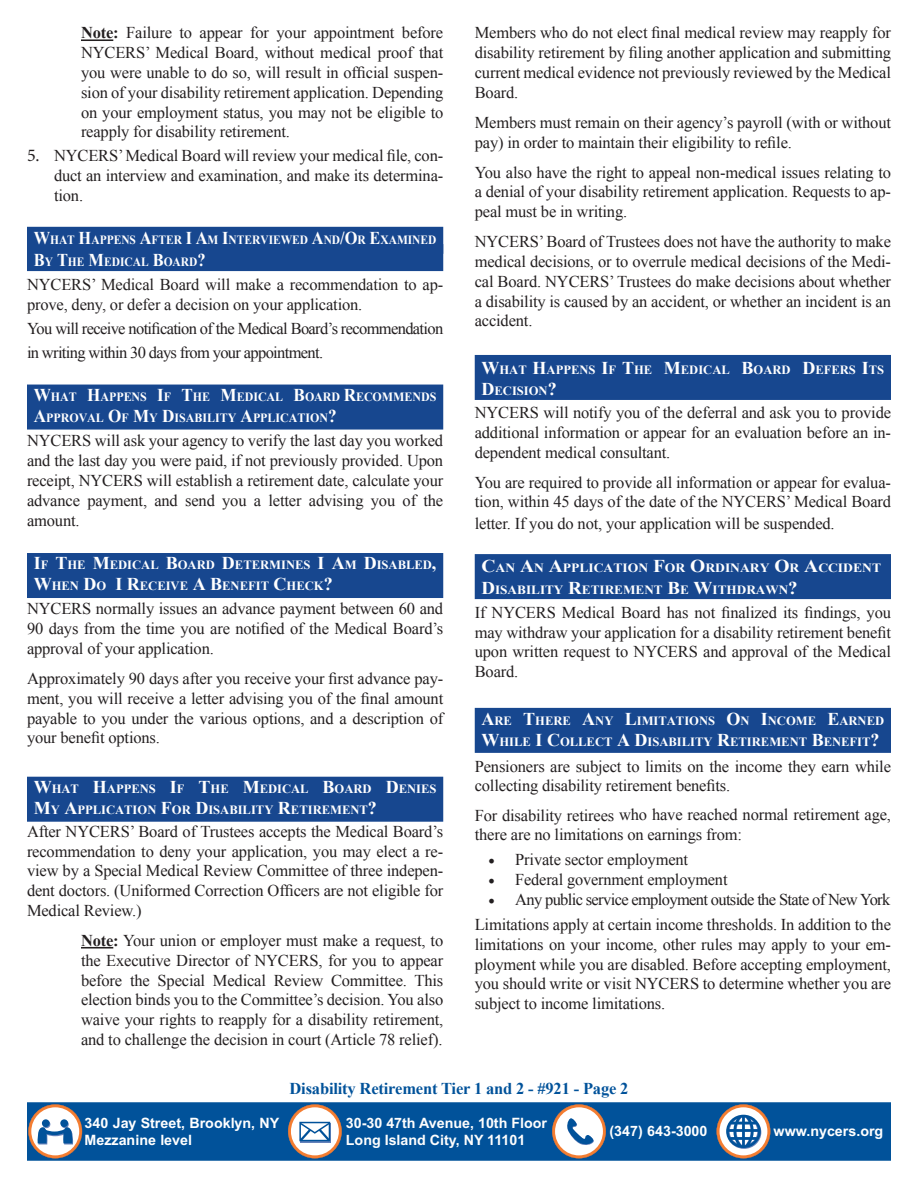
<style>
.page{position:relative;width:918px;height:1188px;background:#fff}
.page>*{position:absolute;margin:0;border:0;box-sizing:border-box;transform-origin:0 0}
.t1{font:16.5px/19.8px "Times New Roman";letter-spacing:-.01em;color:#231f20;text-align:justify}
.t2{font:16.5px/24px "Times New Roman";letter-spacing:-.04em;color:#231f20}
.t3{font:700 16.5px "Times New Roman";letter-spacing:-.01em;color:#01529a}
.t4{font:700 14.25px/17.1px "Arial";color:#fff}
.t5{font:700 14.25px/17.1px "Arial";color:#fdfdfd}
.t6{font:700 12.6px/21.6px "Times New Roman";color:#fff}
.t7{font:700 12.6px/21.6px "Times New Roman";color:#fff;scale:.95 1}
.t8{font:700 12.6px/21.6px "Times New Roman";color:#fff;scale:1.08 1}
.t9{font:700 12.6px/21.6px "Times New Roman";color:#fff;scale:.91 1}
.s1{font-weight:700}
.s2{font-family:"Minion Pro";font-size:18px}
.s3{font-size:18px}
</style>
<div class="page">
<div style="left:27px;top:385px;width:416px;height:45px;background:#17478f"></div>
<div style="left:27px;top:244px;width:416px;height:27px;background:#17478f"></div>
<div style="left:27px;top:227px;width:416px;height:27px;background:#17478f"></div>
<div style="left:27px;top:1102px;width:864px;height:59px;background:#01529a"></div>
<hr style="left:27px;top:1102px;width:864px;height:1px;background:#fff">
<svg style="left:552px;top:1104px;width:54px;height:54px"></svg>
<svg style="left:288px;top:1104px;width:54px;height:54px"></svg>
<svg style="left:28px;top:1104px;width:54px;height:54px"></svg>
<svg style="left:717px;top:1104px;width:53px;height:54px"></svg>
<div style="left:27px;top:553px;width:416px;height:45px;background:#17478f"></div>
<div style="left:27px;top:777px;width:416px;height:45px;background:#17478f"></div>
<div style="left:475px;top:708px;width:416px;height:45px;background:#17478f"></div>
<div style="left:475px;top:554px;width:416px;height:45px;background:#17478f"></div>
<div style="left:475px;top:355px;width:416px;height:45px;background:#17478f"></div>
<hr style="left:81px;top:39px;width:32px;height:2px;background:#231f20">
<hr style="left:81px;top:947px;width:32px;height:2px;background:#231f20">
<p class="t1" style="left:81px;top:23px;width:364px"><span class="s1">Note:</span> Failure to appear for your appointment before NYCERS’ Medical Board, without medical proof that you were unable to do so, will result in official suspen&shy;sion of your disability retirement application. Depending on your employment status, you may not be eligible to reapply for disability retirement.</p>
<p class="t1" style="left:54px;top:146px;width:391px;text-indent:-27px"><span class="s2">5.</span> NYCERS’ Medical Board will review your medical file, con&shy;duct an interview and examination, and make its determina&shy;tion.</p>
<p class="t9" style="left:34px;top:229px;width:444px"><span class="s3">W</span>HAT <span class="s3">H</span>APPENS <span class="s3">A</span>FTER <span class="s3">I A</span>M <span class="s3">I</span>NTERVIEWED <span class="s3">A</span>ND<span class="s3">/O</span>R <span class="s3">E</span>XAMINED<br><span class="s3">B</span>Y <span class="s3">T</span>HE <span class="s3">M</span>EDICAL <span class="s3">B</span>OARD<span class="s3">?</span></p>
<p class="t1" style="left:27px;top:274px;width:418px">NYCERS’ Medical Board will make a recommendation to ap&shy;prove, deny, or defer a decision on your application.</p>
<p class="t2" style="left:27px;top:316px;width:418px">You will receive notification of the Medical Board’s recommendation in writing within 30 days from your appointment.</p>
<p class="t7" style="left:34px;top:386px;width:425px"><span class="s3">W</span>HAT <span class="s3">H</span>APPENS <span class="s3">I</span>F <span class="s3">T</span>HE <span class="s3">M</span>EDICAL <span class="s3">B</span>OARD <span class="s3">R</span>ECOMMENDS<br><span class="s3">A</span>PPROVAL <span class="s3">O</span>F <span class="s3">M</span>Y <span class="s3">D</span>ISABILITY <span class="s3">A</span>PPLICATION<span class="s3">?</span></p>
<p class="t1" style="left:27px;top:431px;width:418px">NYCERS will ask your agency to verify the last day you worked and the last day you were paid, if not previously provided. Upon receipt, NYCERS will establish a retirement date, calculate your advance payment, and send you a letter advising you of the amount.</p>
<p class="t6" style="left:34px;top:554px;width:404px"><span class="s3">I</span>F <span class="s3">T</span>HE <span class="s3">M</span>EDICAL <span class="s3">B</span>OARD <span class="s3">D</span>ETERMINES <span class="s3">I A</span>M <span class="s3">D</span>ISABLED<span class="s3">,<br>W</span>HEN <span class="s3">D</span>O <span class="s3">I R</span>ECEIVE <span class="s3">A B</span>ENEFIT <span class="s3">C</span>HECK<span class="s3">?</span></p>
<p class="t1" style="left:27px;top:599px;width:418px">NYCERS normally issues an advance payment between 60 and 90 days from the time you are notified of the Medical Board’s approval of your application.</p>
<p class="t1" style="left:27px;top:668px;width:418px">Approximately 90 days after you receive your first advance pay&shy;ment, you will receive a letter advising you of the final amount payable to you under the various options, and a description of your benefit options.</p>
<p class="t6" style="left:34px;top:777px;width:404px"><span class="s3">W</span>HAT <span class="s3">H</span>APPENS <span class="s3">I</span>F <span class="s3">T</span>HE <span class="s3">M</span>EDICAL <span class="s3">B</span>OARD <span class="s3">D</span>ENIES<br><span class="s3">M</span>Y <span class="s3">A</span>PPLICATION <span class="s3">F</span>OR <span class="s3">D</span>ISABILITY <span class="s3">R</span>ETIREMENT<span class="s3">?</span></p>
<p class="t1" style="left:27px;top:821px;width:418px">After NYCERS’ Board of Trustees accepts the Medical Board’s recommendation to deny your application, you may elect a re&shy;view by a Special Medical Review Committee of three indepen&shy;dent doctors. (Uniformed Correction Officers are not eligible for Medical Review.)</p>
<p class="t1" style="left:81px;top:930px;width:364px"><span class="s1">Note:</span> Your union or employer must make a request, to the Executive Director of NYCERS, for you to appear before the Special Medical Review Committee. This election binds you to the Committee’s decision. You also waive your rights to reapply for a disability retirement, and to challenge the decision in court (Article 78 relief).</p>
<p class="t1" style="left:475px;top:23px;width:418px">Members who do not elect final medical review may reapply for disability retirement by filing another application and submitting current medical evidence not previously reviewed by the Medical Board.</p>
<p class="t1" style="left:475px;top:112px;width:418px">Members must remain on their agency’s payroll (with or without pay) in order to maintain their eligibility to refile.</p>
<p class="t1" style="left:475px;top:162px;width:418px">You also have the right to appeal non-medical issues relating to a denial of your disability retirement application. Requests to ap&shy;peal must be in writing.</p>
<p class="t1" style="left:475px;top:232px;width:418px">NYCERS’ Board of Trustees does not have the authority to make medical decisions, or to overrule medical decisions of the Medi&shy;cal Board. NYCERS’ Trustees do make decisions about whether a disability is caused by an accident, or whether an incident is an accident.</p>
<p class="t6" style="left:482px;top:359px;width:404px"><span class="s3">W</span>HAT <span class="s3">H</span>APPENS <span class="s3">I</span>F <span class="s3">T</span>HE <span class="s3">M</span>EDICAL <span class="s3">B</span>OARD <span class="s3">D</span>EFERS <span class="s3">I</span>TS<br><span class="s3">D</span>ECISION<span class="s3">?</span></p>
<p class="t1" style="left:475px;top:402px;width:418px">NYCERS will notify you of the deferral and ask you to provide additional information or appear for an evaluation before an in&shy;dependent medical consultant.</p>
<p class="t1" style="left:475px;top:472px;width:418px">You are required to provide all information or appear for evalua&shy;tion, within 45 days of the date of the NYCERS’ Medical Board</p>
<p class="t1" style="left:475px;top:513px;width:361px">letter. If you do not, your application will be suspended.</p>
<p class="t8" style="left:482px;top:557px;width:371px"><span class="s3">C</span>AN <span class="s3">A</span>N <span class="s3">A</span>PPLICATION <span class="s3">F</span>OR <span class="s3">O</span>RDINARY <span class="s3">O</span>R <span class="s3">A</span>CCIDENT<br><span class="s3">D</span>ISABILITY <span class="s3">R</span>ETIREMENT <span class="s3">B</span>E <span class="s3">W</span>ITHDRAWN<span class="s3">?</span></p>
<p class="t1" style="left:475px;top:602px;width:418px">If NYCERS Medical Board has not finalized its findings, you may withdraw your application for a disability retirement benefit upon written request to NYCERS and approval of the Medical Board.</p>
<p class="t6" style="left:482px;top:709px;width:404px"><span class="s3">A</span>RE <span class="s3">T</span>HERE <span class="s3">A</span>NY <span class="s3">L</span>IMITATIONS <span class="s3">O</span>N <span class="s3">I</span>NCOME <span class="s3">E</span>ARNED<br><span class="s3">W</span>HILE <span class="s3">I C</span>OLLECT <span class="s3">A D</span>ISABILITY <span class="s3">R</span>ETIREMENT <span class="s3">B</span>ENEFIT<span class="s3">?</span></p>
<p class="t1" style="left:475px;top:756px;width:418px">Pensioners are subject to limits on the income they earn while collecting disability retirement benefits.</p>
<p class="t1" style="left:475px;top:804px;width:418px">For disability retirees who have reached normal retirement age, there are no limitations on earnings from:</p>
<p class="t1" style="left:488px;top:850px;width:201px"><span class="s2">•</span> Private sector employment</p>
<p class="t1" style="left:488px;top:869px;width:241px"><span class="s2">•</span> Federal government employment</p>
<p class="t1" style="left:475px;top:886px;width:418px;line-height:25.5px;text-align:right"><span class="s2">•</span> Any public service employment outside the State of New York<br>Limitations apply at certain income thresholds. In addition to the</p>
<p class="t1" style="left:475px;top:934px;width:418px">limitations on your income, other rules may apply to your em&shy;ployment while you are disabled. Before accepting employment, you should write or visit NYCERS to determine whether you are subject to income limitations.</p>
<p class="t3" style="left:289px;top:1077px;width:341px">Disability Retirement Tier 1 and 2 - #921 - Page 2</p>
<p class="t4" style="left:85px;top:1115px;width:196px">340 Jay Street, Brooklyn, NY<br>Mezzanine level</p>
<p class="t4" style="left:610px;top:1123px;width:99px">(347) 643-3000</p>
<p class="t4" style="left:774px;top:1123px;width:111px">www.nycers.org</p>
<p class="t5" style="left:346px;top:1115px;width:203px">30-30 47th Avenue, 10th Floor<br>Long Island City, NY 11101</p>
</div>
